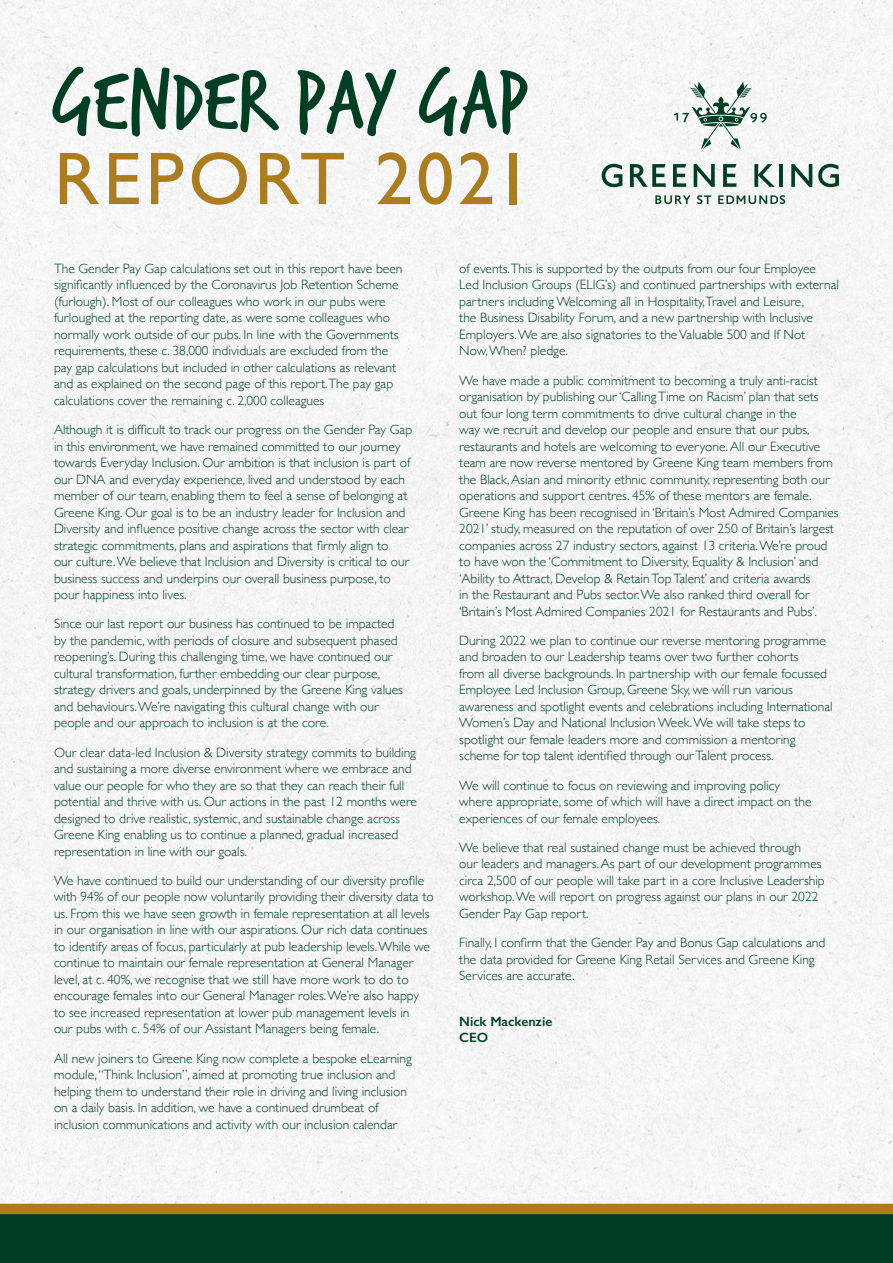
<style>
.page{position:relative;width:893px;height:1263px;background:#fff}
.page>*{position:absolute;margin:0;border:0;box-sizing:border-box;transform-origin:0 0}
.t1{font:92.85px "Trash Hand";color:#003f23}
.t2{font:75px "Gill Sans";letter-spacing:.05em;color:#ac7d1e}
.t3{font:300 13.5px/16.5px "Gill Sans";color:#003f23}
.t4{font:600 13.5px/16.5px "Gill Sans";color:#003f23}
</style>
<div class="page">
<div style="left:0;top:0;width:893px;height:1204px;background:#f6f6f6"></div>
<svg style="left:602px;top:164px;width:20px;height:23px"></svg>
<svg style="left:630px;top:164px;width:36px;height:23px"></svg>
<svg style="left:673px;top:164px;width:13px;height:23px"></svg>
<svg style="left:694px;top:164px;width:21px;height:23px"></svg>
<svg style="left:723px;top:164px;width:13px;height:23px"></svg>
<svg style="left:754px;top:164px;width:21px;height:23px"></svg>
<hr style="left:779px;top:164px;width:4px;height:23px;background:#003f23">
<svg style="left:791px;top:164px;width:21px;height:23px"></svg>
<svg style="left:818px;top:164px;width:21px;height:23px"></svg>
<svg style="left:655px;top:195px;width:36px;height:9px"></svg>
<svg style="left:697px;top:195px;width:14px;height:9px"></svg>
<svg style="left:718px;top:195px;width:67px;height:9px"></svg>
<svg style="left:674px;top:81px;width:93px;height:69px"></svg>
<svg style="left:0;top:1204px;width:893px;height:59px;background:#1d4922"></svg>
<h1 class="t1" style="left:54px;top:55px;width:477px">GENDER PAY GAP</h1>
<h2 class="t2" style="left:54px;top:135px;width:479px">REPORT 2021</h2>
<p class="t3" style="left:54px;top:260px;width:350px">The Gender Pay Gap calculations set out in this report have been significantly influenced by the Coronavirus Job Retention Scheme (furlough). Most of our colleagues who work in our pubs were furloughed at the reporting date, as were some colleagues who normally work outside of our pubs. In line with the Governments requirements, these c. 38,000 individuals are excluded from the pay gap calculations but included in other calculations as relevant and as explained on the second page of this report.The pay gap calculations cover the remaining c. 2,000 colleagues</p>
<p class="t3" style="left:54px;top:421px;width:360px">Although it is difficult to track our progress on the Gender Pay Gap in this environment, we have remained committed to our journey towards Everyday Inclusion. Our ambition is that inclusion is part of our DNA and everyday experience, lived and understood by each member of our team, enabling them to feel a sense of belonging at Greene King. Our goal is to be an industry leader for Inclusion and Diversity and influence positive change across the sector with clear strategic commitments, plans and aspirations that firmly align to<br>our culture. We believe that Inclusion and Diversity is critical to our business success and underpins our overall business purpose, to pour happiness into lives.</p>
<p class="t3" style="left:54px;top:615px;width:351px">Since our last report our business has continued to be impacted by the pandemic, with periods of closure and subsequent phased reopening’s. During this challenging time, we have continued our cultural transformation, further embedding our clear purpose, strategy drivers and goals, underpinned by the Greene King values and behaviours. We’re navigating this cultural change with our people and our approach to inclusion is at the core.</p>
<p class="t3" style="left:54px;top:743px;width:364px">Our clear data-led Inclusion &amp; Diversity strategy commits to building and sustaining a more diverse environment where we embrace and value our people for who they are so that they can reach their full potential and thrive with us. Our actions in the past 12 months were designed to drive realistic, systemic, and sustainable change across Greene King enabling us to continue a planned, gradual increased representation in line with our goals.</p>
<p class="t3" style="left:54px;top:872px;width:381px">We have continued to build our understanding of our diversity profile with 94% of our people now voluntarily providing their diversity data to us. From this we have seen growth in female representation at all levels in our organisation in line with our aspirations. Our rich data continues to identify areas of focus, particularly at pub leadership levels. While we continue to maintain our female representation at General Manager level, at c. 40%, we recognise that we still have more work to do to encourage females into our General Manager roles. We’re also happy to see increased representation at lower pub management levels in<br>our pubs with c. 54% of our Assistant Managers being female.</p>
<p class="t3" style="left:54px;top:1049px;width:359px">All new joiners to Greene King now complete a bespoke eLearning module, “Think Inclusion”, aimed at promoting true inclusion and helping them to understand their role in driving and living inclusion on a daily basis. In addition, we have a continued drumbeat of inclusion communications and activity with our inclusion calendar</p>
<p class="t3" style="left:459px;top:260px;width:381px">of events.This is supported by the outputs from our four Employee Led Inclusion Groups (ELIG’s) and continued partnerships with external partners including Welcoming all in Hospitality,Travel and Leisure,<br>the Business Disability Forum, and a new partnership with Inclusive Employers. We are also signatories to the Valuable 500 and If Not<br>Now, When? pledge.</p>
<p class="t3" style="left:459px;top:371px;width:381px">We have made a public commitment to becoming a truly anti-racist organisation by publishing our ‘Calling Time on Racism’ plan that sets out four long term commitments to drive cultural change in the<br>way we recruit and develop our people and ensure that our pubs, restaurants and hotels are welcoming to everyone. All our Executive team are now reverse mentored by Greene King team members from the Black, Asian and minority ethnic community, representing both our operations and support centres. 45% of these mentors are female.<br>Greene King has been recognised in ‘Britain’s Most Admired Companies 2021’ study, measured on the reputation of over 250 of Britain’s largest companies across 27 industry sectors, against 13 criteria. We’re proud to have won the ‘Commitment to Diversity, Equality &amp; Inclusion’ and ‘Ability to Attract, Develop &amp; Retain Top Talent’ and criteria awards<br>in the Restaurant and Pubs sector. We also ranked third overall for ‘Britain’s Most Admired Companies 2021 for Restaurants and Pubs’.</p>
<p class="t3" style="left:459px;top:631px;width:375px">During 2022 we plan to continue our reverse mentoring programme and broaden to our Leadership teams over two further cohorts<br>from all diverse backgrounds. In partnership with our female focussed Employee Led Inclusion Group, Greene Sky, we will run various awareness and spotlight events and celebrations including International Women’s Day and National Inclusion Week. We will take steps to spotlight our female leaders more and commission a mentoring scheme for top talent identified through our Talent process.</p>
<p class="t3" style="left:459px;top:776px;width:354px">We will continue to focus on reviewing and improving policy where appropriate, some of which will have a direct impact on the experiences of our female employees.</p>
<p class="t3" style="left:459px;top:838px;width:367px">We believe that real sustained change must be achieved through<br>our leaders and managers. As part of our development programmes circa 2,500 of our people will take part in a core Inclusive Leadership workshop. We will report on progress against our plans in our 2022<br>Gender Pay Gap report.</p>
<p class="t3" style="left:459px;top:934px;width:368px">Finally, I confirm that the Gender Pay and Bonus Gap calculations and the data provided for Greene King Retail Services and Greene King<br>Services are accurate.</p>
<p class="t4" style="left:459px;top:1013px;width:95px">Nick Mackenzie<br>CEO</p>
</div>
